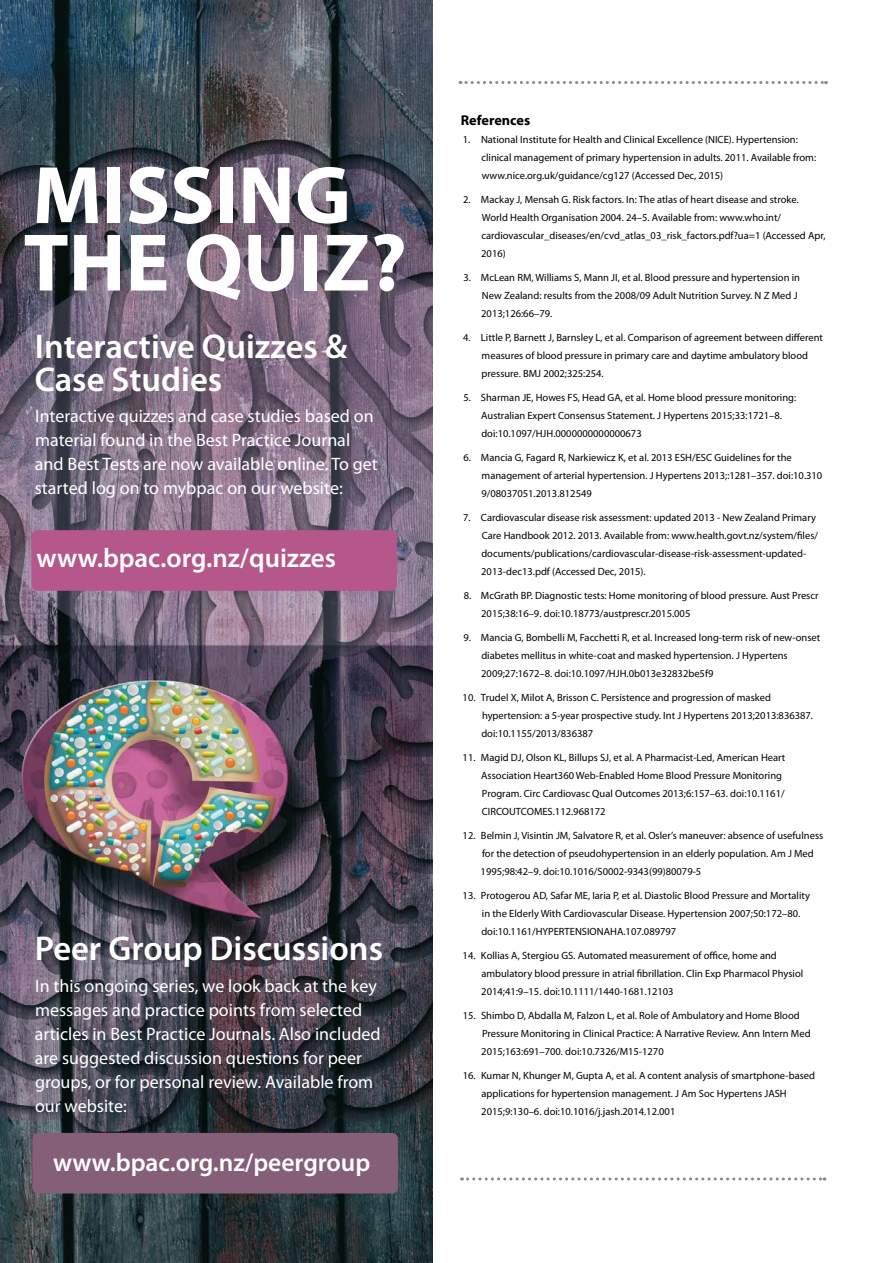
<style>
.page{position:relative;width:893px;height:1263px;background:#fff}
.page>*{position:absolute;margin:0;border:0;box-sizing:border-box;transform-origin:0 0}
.t1{font:700 82.35px/67.5px "Myriad Pro";color:#fff}
.t2{font:600 34.5px/33px "Myriad Pro";color:#fff}
.t3{font:600 27px "Myriad Pro";color:#fff}
.t4{font:600 25.5px "Myriad Pro";color:#fff}
.t5{font:18px/24px "Myriad Pro";color:#fff}
.t6{font:700 14.25px "Myriad Pro";color:#000}
.t7{font:10.5px/18px "Myriad Pro";color:#000}
</style>
<div class="page">
<img style="left:0;top:0;width:433px;height:1263px">
<div style="left:32px;top:1133px;width:366px;height:60px;background:#855f78;border-radius:6px"></div>
<div style="left:31px;top:530px;width:366px;height:61px;background:#b5578b;border-radius:6px"></div>
<svg style="left:460px;top:81px;width:366px;height:3px"></svg>
<svg style="left:461px;top:1177px;width:364px;height:3px"></svg>
<h1 class="t1" style="left:24px;top:159px;width:385px">MISSING<br>THE QUIZ?</h1>
<h2 class="t2" style="left:35px;top:329px;width:314px">Interactive Quizzes &amp;<br>Case Studies</h2>
<h3 class="t5" style="left:35px;top:404px;width:345px">Interactive quizzes and case studies based on material found in the Best Practice Journal and Best Tests are now available online. To get started log on to mybpac on our website:</h3>
<h3 class="t3" style="left:36px;top:541px;width:301px">www.bpac.org.nz/quizzes</h3>
<h2 class="t2" style="left:35px;top:931px;width:350px">Peer Group Discussions</h2>
<p class="t5" style="left:35px;top:974px;width:347px">In this ongoing series, we look back at the key messages and practice points from selected articles in Best Practice Journals. Also included are suggested discussion questions for peer groups, or for personal review. Available from our website:</p>
<h3 class="t4" style="left:53px;top:1146px;width:319px">www.bpac.org.nz/peergroup</h3>
<h3 class="t6" style="left:461px;top:110px;width:71px">References</h3>
<p class="t7" style="left:481px;top:130px;width:336px;text-indent:-19px">1. National Institute for Health and Clinical Excellence (NICE). Hypertension: clinical management of primary hypertension in adults. 2011. Available from: www.nice.org.uk/guidance/cg127 (Accessed Dec, 2015)</p>
<p class="t7" style="left:481px;top:190px;width:346px;text-indent:-18px">2. Mackay J, Mensah G. Risk factors. In: The atlas of heart disease and stroke.<br>World Health Organisation 2004. 24–5. Available from: www.who.int/ cardiovascular_diseases/en/cvd_atlas_03_risk_factors.pdf?ua=1 (Accessed Apr, 2016)</p>
<p class="t7" style="left:481px;top:268px;width:320px;text-indent:-18px">3. McLean RM, Williams S, Mann JI, et al. Blood pressure and hypertension in<br>New Zealand: results from the 2008/09 Adult Nutrition Survey. N Z Med J<br>2013;126:66–79.</p>
<p class="t7" style="left:482px;top:328px;width:343px;text-indent:-19px">4. Little P, Barnett J, Barnsley L, et al. Comparison of agreement between different measures of blood pressure in primary care and daytime ambulatory blood pressure. BMJ 2002;325:254.</p>
<p class="t7" style="left:481px;top:388px;width:317px;text-indent:-18px">5. Sharman JE, Howes FS, Head GA, et al. Home blood pressure monitoring:<br>Australian Expert Consensus Statement. J Hypertens 2015;33:1721–8. doi:10.1097/HJH.0000000000000673</p>
<p class="t7" style="left:481px;top:448px;width:342px;text-indent:-18px">6. Mancia G, Fagard R, Narkiewicz K, et al. 2013 ESH/ESC Guidelines for the management of arterial hypertension. J Hypertens 2013;:1281–357. doi:10.310<br>9/08037051.2013.812549</p>
<p class="t7" style="left:481px;top:508px;width:338px;text-indent:-18px">7. Cardiovascular disease risk assessment: updated 2013 - New Zealand Primary Care Handbook 2012. 2013. Available from: www.health.govt.nz/system/files/ documents/publications/cardiovascular-disease-risk-assessment-updated-2013-dec13.pdf (Accessed Dec, 2015).</p>
<p class="t7" style="left:481px;top:586px;width:339px;text-indent:-17px">8. McGrath BP. Diagnostic tests: Home monitoring of blood pressure. Aust Prescr<br>2015;38:16–9. doi:10.18773/austprescr.2015.005</p>
<p class="t7" style="left:481px;top:628px;width:340px;text-indent:-18px">9. Mancia G, Bombelli M, Facchetti R, et al. Increased long-term risk of new-onset diabetes mellitus in white-coat and masked hypertension. J Hypertens<br>2009;27:1672–8. doi:10.1097/HJH.0b013e32832be5f9</p>
<p class="t7" style="left:481px;top:688px;width:333px;text-indent:-19px">10. Trudel X, Milot A, Brisson C. Persistence and progression of masked hypertension: a 5-year prospective study. Int J Hypertens 2013;2013:836387. doi:10.1155/2013/836387</p>
<p class="t7" style="left:481px;top:748px;width:306px;text-indent:-19px">11. Magid DJ, Olson KL, Billups SJ, et al. A Pharmacist-Led, American Heart Association Heart360 Web-Enabled Home Blood Pressure Monitoring Program. Circ Cardiovasc Qual Outcomes 2013;6:157–63. doi:10.1161/ CIRCOUTCOMES.112.968172</p>
<p class="t7" style="left:481px;top:826px;width:344px;text-indent:-18px">12. Belmin J, Visintin JM, Salvatore R, et al. Osler’s maneuver: absence of usefulness for the detection of pseudohypertension in an elderly population. Am J Med<br>1995;98:42–9. doi:10.1016/S0002-9343(99)80079-5</p>
<p class="t7" style="left:481px;top:886px;width:330px;text-indent:-19px">13. Protogerou AD, Safar ME, Iaria P, et al. Diastolic Blood Pressure and Mortality in the Elderly With Cardiovascular Disease. Hypertension 2007;50:172–80. doi:10.1161/HYPERTENSIONAHA.107.089797</p>
<p class="t7" style="left:481px;top:946px;width:323px;text-indent:-19px">14. Kollias A, Stergiou GS. Automated measurement of office, home and ambulatory blood pressure in atrial fibrillation. Clin Exp Pharmacol Physiol<br>2014;41:9–15. doi:10.1111/1440-1681.12103</p>
<p class="t7" style="left:481px;top:1006px;width:331px;text-indent:-19px">15. Shimbo D, Abdalla M, Falzon L, et al. Role of Ambulatory and Home Blood<br>Pressure Monitoring in Clinical Practice: A Narrative Review. Ann Intern Med<br>2015;163:691–700. doi:10.7326/M15-1270</p>
<p class="t7" style="left:481px;top:1066px;width:335px;text-indent:-19px">16. Kumar N, Khunger M, Gupta A, et al. A content analysis of smartphone-based applications for hypertension management. J Am Soc Hypertens JASH<br>2015;9:130–6. doi:10.1016/j.jash.2014.12.001</p>
</div>
